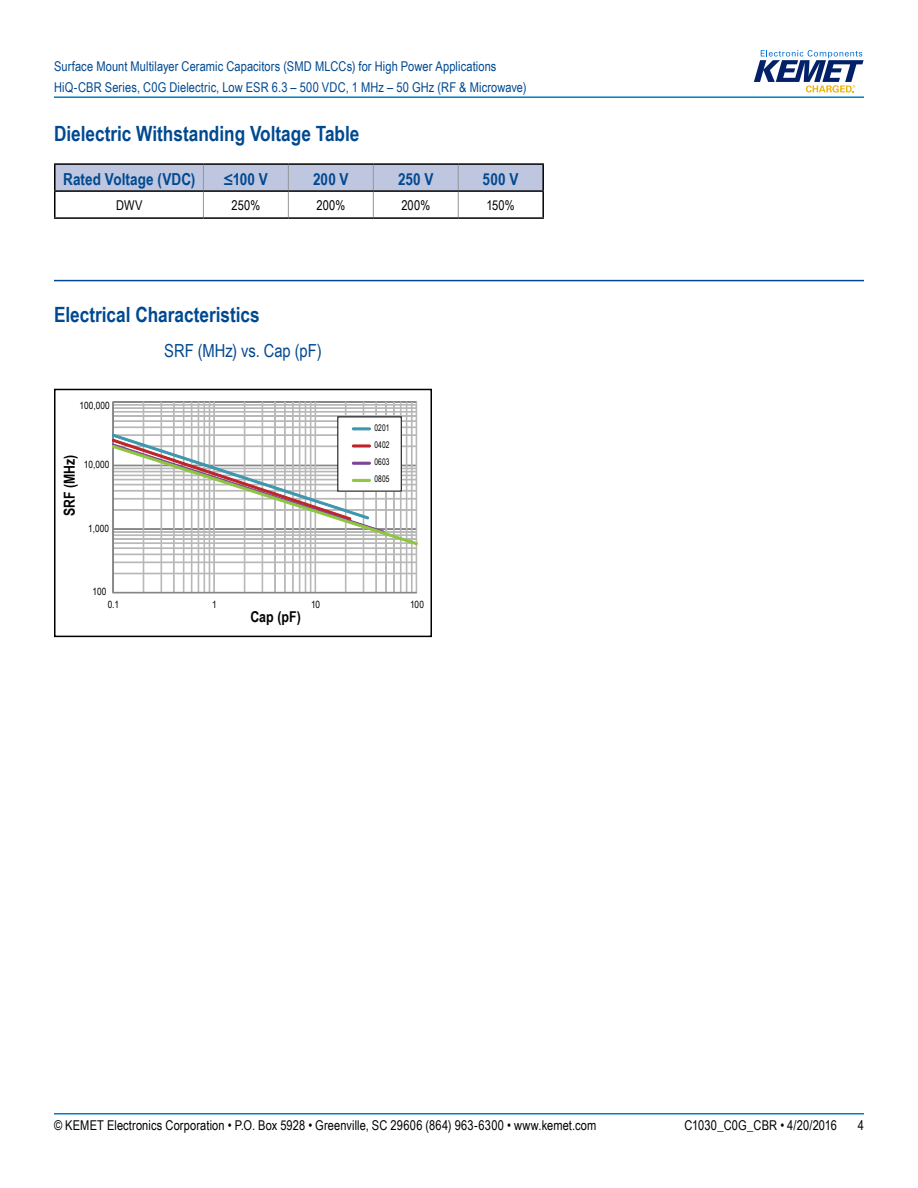
<style>
.page{position:relative;width:918px;height:1188px;background:#fff}
.page>*{position:absolute;margin:0;border:0;box-sizing:border-box;transform-origin:0 0}
.t1{font:700 21px "Arial Narrow";color:#004990}
.t2{font:18px "Arial Narrow";letter-spacing:-.005em;color:#004990}
.t3{font:700 16.5px "Arial Narrow";letter-spacing:.005em;color:#004990}
.t4{font:700 15.15px "Arial Narrow";color:#020202}
.t5{font:700 15px "Arial Narrow";color:#020202}
.t6{font:13.5px/21px "Arial Narrow";letter-spacing:.01em;color:#004990}
.t7{font:13.5px "Arial Narrow";letter-spacing:.01em;color:#000}
.t8{font:9.9px "Arial Narrow";color:#020202}
.t9{font:9.15px/17.2px "Arial Narrow";color:#020202;text-align:justify;scale:.89 1}
</style>
<div class="page">
<hr style="left:54px;top:1113px;width:810px;height:2px;background:#007dc3">
<hr style="left:54px;top:96px;width:810px;height:2px;background:#007dc3">
<svg style="left:754px;top:50px;width:110px;height:43px"></svg>
<hr style="left:54px;top:280px;width:810px;height:1px;background:#004990">
<svg style="left:56px;top:165px;width:486px;height:52px"></svg>
<hr style="left:54px;top:163px;width:149px;height:2px;background:#000">
<hr style="left:54px;top:165px;width:2px;height:25px;background:#000">
<hr style="left:203px;top:163px;width:85px;height:2px;background:#000">
<hr style="left:288px;top:163px;width:85px;height:2px;background:#000">
<hr style="left:373px;top:163px;width:85px;height:2px;background:#000">
<hr style="left:458px;top:163px;width:86px;height:2px;background:#000">
<hr style="left:542px;top:165px;width:2px;height:25px;background:#000">
<hr style="left:54px;top:190px;width:149px;height:2px;background:#000">
<hr style="left:54px;top:192px;width:2px;height:25px;background:#000">
<hr style="left:203px;top:190px;width:85px;height:2px;background:#000">
<hr style="left:288px;top:190px;width:85px;height:2px;background:#000">
<hr style="left:373px;top:190px;width:85px;height:2px;background:#000">
<hr style="left:458px;top:190px;width:86px;height:2px;background:#000">
<hr style="left:542px;top:192px;width:2px;height:25px;background:#000">
<hr style="left:54px;top:217px;width:149px;height:2px;background:#000">
<hr style="left:203px;top:217px;width:85px;height:2px;background:#000">
<hr style="left:288px;top:217px;width:85px;height:2px;background:#000">
<hr style="left:373px;top:217px;width:85px;height:2px;background:#000">
<hr style="left:458px;top:217px;width:86px;height:2px;background:#000">
<svg style="left:114px;top:403px;width:302px;height:189px"></svg>
<div style="left:113px;top:404px;width:303px;height:1px;border:1px solid #b8b8b8"></div>
<div style="left:113px;top:408px;width:303px;height:1px;border:1px solid #b8b8b8"></div>
<div style="left:113px;top:411px;width:303px;height:1px;border:1px solid #b8b8b8"></div>
<div style="left:113px;top:416px;width:303px;height:1px;border:1px solid #b8b8b8"></div>
<div style="left:113px;top:421px;width:303px;height:1px;border:1px solid #b8b8b8"></div>
<div style="left:113px;top:427px;width:303px;height:1px;border:1px solid #b8b8b8"></div>
<div style="left:113px;top:548px;width:303px;height:1px;border:1px solid #b8b8b8"></div>
<div style="left:113px;top:554px;width:303px;height:1px;border:1px solid #b8b8b8"></div>
<div style="left:113px;top:562px;width:303px;height:1px;border:1px solid #b8b8b8"></div>
<div style="left:113px;top:573px;width:303px;height:1px;border:1px solid #b8b8b8"></div>
<div style="left:113px;top:402px;width:303px;height:1px;border:1px solid #868686"></div>
<div style="left:416px;top:402px;width:1px;height:191px;border:1px solid #b8b8b8"></div>
<div style="left:411px;top:402px;width:1px;height:191px;border:1px solid #b8b8b8"></div>
<div style="left:406px;top:402px;width:1px;height:191px;border:1px solid #b8b8b8"></div>
<div style="left:400px;top:402px;width:1px;height:191px;border:1px solid #b8b8b8"></div>
<div style="left:394px;top:402px;width:1px;height:191px;border:1px solid #b8b8b8"></div>
<div style="left:386px;top:402px;width:1px;height:191px;border:1px solid #b8b8b8"></div>
<div style="left:376px;top:402px;width:1px;height:191px;border:1px solid #b8b8b8"></div>
<div style="left:363px;top:402px;width:1px;height:191px;border:1px solid #b8b8b8"></div>
<div style="left:345px;top:402px;width:1px;height:191px;border:1px solid #b8b8b8"></div>
<div style="left:315px;top:402px;width:1px;height:191px;border:1px solid #b8b8b8"></div>
<div style="left:310px;top:402px;width:1px;height:191px;border:1px solid #b8b8b8"></div>
<div style="left:305px;top:402px;width:1px;height:191px;border:1px solid #b8b8b8"></div>
<div style="left:299px;top:402px;width:1px;height:191px;border:1px solid #b8b8b8"></div>
<div style="left:293px;top:402px;width:1px;height:191px;border:1px solid #b8b8b8"></div>
<div style="left:285px;top:402px;width:1px;height:191px;border:1px solid #b8b8b8"></div>
<div style="left:275px;top:402px;width:1px;height:191px;border:1px solid #b8b8b8"></div>
<div style="left:262px;top:402px;width:1px;height:191px;border:1px solid #b8b8b8"></div>
<div style="left:244px;top:402px;width:1px;height:191px;border:1px solid #b8b8b8"></div>
<div style="left:214px;top:402px;width:1px;height:191px;border:1px solid #b8b8b8"></div>
<div style="left:209px;top:402px;width:1px;height:191px;border:1px solid #b8b8b8"></div>
<div style="left:204px;top:402px;width:1px;height:191px;border:1px solid #b8b8b8"></div>
<div style="left:198px;top:402px;width:1px;height:191px;border:1px solid #b8b8b8"></div>
<div style="left:191px;top:402px;width:1px;height:191px;border:1px solid #b8b8b8"></div>
<div style="left:183px;top:402px;width:1px;height:191px;border:1px solid #b8b8b8"></div>
<div style="left:174px;top:402px;width:1px;height:191px;border:1px solid #b8b8b8"></div>
<div style="left:161px;top:402px;width:1px;height:191px;border:1px solid #b8b8b8"></div>
<div style="left:143px;top:402px;width:1px;height:191px;border:1px solid #b8b8b8"></div>
<div style="left:113px;top:402px;width:1px;height:191px;border:1px solid #868686"></div>
<div style="left:113px;top:592px;width:303px;height:1px;border:1px solid #868686"></div>
<div style="left:338px;top:417px;width:63px;height:74px;background:#fff"></div>
<svg style="left:113px;top:428px;width:304px;height:117px"></svg>
<div style="left:54px;top:389px;width:378px;height:248px;border:2px solid #000"></div>
<p class="t6" style="left:54px;top:55px;width:474px">Surface Mount Multilayer Ceramic Capacitors (SMD MLCCs) for High Power Applications<br>HiQ-CBR Series, C0G Dielectric, Low ESR 6.3 – 500 VDC, 1 MHz – 50 GHz (RF &amp; Microwave)</p>
<h1 class="t1" style="left:54px;top:118px;width:307px">Dielectric Withstanding Voltage Table</h1>
<p class="t3" style="left:63px;top:167px;width:133px">Rated Voltage (VDC)</p>
<p class="t3" style="left:224px;top:167px;width:45px">≤100 V</p>
<p class="t3" style="left:313px;top:167px;width:37px">200 V</p>
<p class="t3" style="left:398px;top:167px;width:37px">250 V</p>
<p class="t3" style="left:483px;top:167px;width:37px">500 V</p>
<p class="t7" style="left:116px;top:195px;width:28px">DWV</p>
<p class="t7" style="left:232px;top:195px;width:30px">250%</p>
<p class="t7" style="left:316px;top:195px;width:30px">200%</p>
<p class="t7" style="left:401px;top:195px;width:30px">200%</p>
<p class="t7" style="left:486px;top:195px;width:30px">150%</p>
<h1 class="t1" style="left:54px;top:299px;width:207px">Electrical Characteristics</h1>
<h2 class="t2" style="left:164px;top:338px;width:159px">SRF (MHz) vs. Cap (pF)</h2>
<p class="t8" style="left:80px;top:398px;width:32px">100,000</p>
<p class="t4" style="left:58px;top:516px;width:63px;rotate:-90deg">SRF (MHz)</p>
<p class="t8" style="left:84px;top:458px;width:27px">10,000</p>
<p class="t8" style="left:88px;top:521px;width:22px">1,000</p>
<p class="t8" style="left:92px;top:585px;width:15px">100</p>
<p class="t9" style="left:375px;top:419px;width:18px">0201<br>0402<br>0603<br>0805</p>
<p class="t8" style="left:108px;top:597px;width:13px">0.1</p>
<p class="t8" style="left:212px;top:597px;width:6px">1</p>
<p class="t8" style="left:311px;top:597px;width:11px">10</p>
<p class="t8" style="left:410px;top:597px;width:15px">100</p>
<p class="t5" style="left:250px;top:606px;width:52px">Cap (pF)</p>
<p class="t7" style="left:54px;top:1116px;width:544px">© KEMET Electronics Corporation • P.O. Box 5928 • Greenville, SC 29606 (864) 963-6300 • www.kemet.com</p>
<p class="t7" style="left:685px;top:1116px;width:154px">C1030_C0G_CBR • 4/20/2016</p>
<p class="t7" style="left:858px;top:1116px;width:8px">4</p>
</div>
